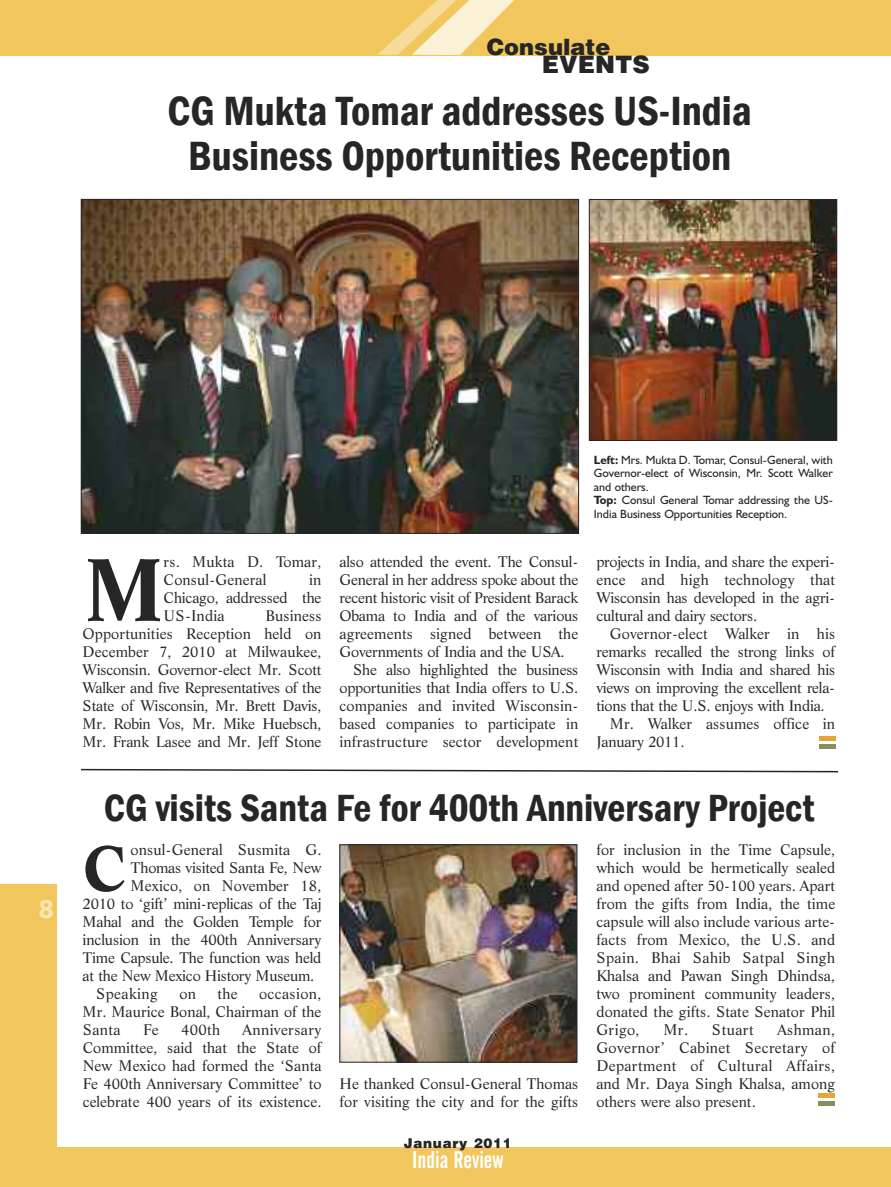
<style>
.page{position:relative;width:891px;height:1187px;background:#fff}
.page>*{position:absolute;margin:0;border:0;box-sizing:border-box;transform-origin:0 0}
.t1{font:700 86.55px "Life BT";color:#272627}
.t2{font:700 62.7px "Life BT";color:#272627}
.t3{font:600 condensed 42px/45px "Franklin Gothic";color:#272627;text-align:center}
.t4{font:600 condensed 39px "Franklin Gothic";color:#272627}
.t5{font:25.5px "Humanist 777 BT Black B";color:#f9e7ad}
.t6{font:24px "Alternate Gothic No 2 BT";color:#fff}
.t7{font:900 24px "Helvetica";color:#272627}
.t8{font:900 22.5px "Helvetica";color:#272627}
.t9{font:15px/18px "Life BT";letter-spacing:-.015em;color:#272627;text-align:justify}
.t10{font:15px/18px "Life BT";letter-spacing:.005em;color:#272627}
.t11{font:15px "Life BT";letter-spacing:.02em;color:#272627}
.t12{font:900 13.5px "Helvetica";letter-spacing:.055em;color:#272627}
.t13{font:12px/13.5px "Humanist 521 BT";color:#272627}
.s1{font-weight:700}
</style>
<div class="page">
<div style="left:0;top:0;width:891px;height:55px;background:#f0c65d"></div>
<div style="left:0;top:1147px;width:891px;height:40px;background:#f0c65d"></div>
<div style="left:0;top:884px;width:56px;height:303px;background:#f0c65d"></div>
<svg style="left:377px;top:0;width:137px;height:55px"></svg>
<img style="left:83px;top:201px;width:494px;height:331px">
<img style="left:342px;top:847px;width:233px;height:213px">
<div style="left:340px;top:845px;width:237px;height:217px;border:1px solid #272627"></div>
<img style="left:591px;top:201px;width:244px;height:238px">
<div style="left:589px;top:199px;width:248px;height:242px;border:1px solid #272627"></div>
<div style="left:818px;top:1093px;width:16px;height:5px;background:#e6a434"></div>
<div style="left:818px;top:1101px;width:16px;height:5px;background:#86905b"></div>
<div style="left:820px;top:736px;width:16px;height:5px;background:#e6a434"></div>
<div style="left:820px;top:744px;width:16px;height:5px;background:#86905b"></div>
<svg style="left:81px;top:768px;width:758px;height:5px"></svg>
<h3 class="t8" style="left:487px;top:34px;width:125px">Consulate</h3>
<h3 class="t7" style="left:542px;top:51px;width:109px">EVENTS</h3>
<h3 class="t3" style="left:168px;top:88px;width:586px">CG Mukta Tomar addresses US-India<br>Business Opportunities Reception</h3>
<h3 class="t5" style="left:39px;top:899px;width:17px">8</h3>
<h1 class="t1" style="left:83px;top:556px;width:84px">M</h1>
<p class="t10" style="left:164px;top:554px;width:159px">rs. Mukta D. Tomar,<br>Consul-General</p>
<p class="t9" style="left:164px;top:572px;width:159px;text-indent:146px">in Chicago, addressed the US-India</p>
<p class="t9" style="left:83px;top:608px;width:240px;text-indent:183px">Business Opportunities Reception held on December 7, 2010 at Milwaukee, Wisconsin. Governor-elect Mr. Scott Walker and five Representatives of the State of Wisconsin, Mr. Brett Davis, Mr. Robin Vos, Mr. Mike Huebsch, Mr. Frank Lasee and Mr. Jeff Stone</p>
<p class="t9" style="left:340px;top:554px;width:240px">also attended the event. The Consul-</p>
<p class="t9" style="left:340px;top:572px;width:240px">General in her address spoke about the</p>
<p class="t9" style="left:340px;top:590px;width:240px">recent historic visit of President Barack</p>
<p class="t9" style="left:340px;top:608px;width:240px">Obama to India and of the various</p>
<p class="t10" style="left:340px;top:626px;width:240px">agreements signed between the</p>
<p class="t9" style="left:340px;top:644px;width:227px">Governments of India and the USA.</p>
<p class="t9" style="left:353px;top:662px;width:227px">She also highlighted the business</p>
<p class="t9" style="left:340px;top:680px;width:240px">opportunities that India offers to U.S.</p>
<p class="t10" style="left:340px;top:698px;width:240px">companies and invited Wisconsin-</p>
<p class="t10" style="left:340px;top:716px;width:240px">based companies to participate in</p>
<p class="t10" style="left:340px;top:734px;width:240px">infrastructure sector development</p>
<p class="t13" style="left:594px;top:454px;width:240px"><span class="s1">Left:</span> Mrs. Mukta D. Tomar, Consul-General, with Governor-elect of Wisconsin, Mr. Scott Walker and others.<br><span class="s1">Top:</span> Consul General Tomar addressing the US-India Business Opportunities Reception.</p>
<p class="t9" style="left:596px;top:554px;width:240px">projects in India, and share the experi&shy;ence and high technology that Wisconsin has developed in the agri&shy;cultural and dairy sectors.</p>
<p class="t10" style="left:610px;top:626px;width:227px">Governor-elect Walker in his</p>
<p class="t9" style="left:596px;top:644px;width:240px">remarks recalled the strong links of</p>
<p class="t9" style="left:596px;top:662px;width:240px">Wisconsin with India and shared his</p>
<p class="t9" style="left:596px;top:680px;width:240px">views on improving the excellent rela-</p>
<p class="t9" style="left:596px;top:698px;width:230px">tions that the U.S. enjoys with India.</p>
<p class="t10" style="left:610px;top:716px;width:227px">Mr. Walker assumes office in</p>
<p class="t9" style="left:596px;top:734px;width:90px">January 2011.</p>
<h3 class="t4" style="left:104px;top:785px;width:712px">CG visits Santa Fe for 400th Anniversary Project</h3>
<h2 class="t2" style="left:83px;top:844px;width:46px">C</h2>
<p class="t10" style="left:131px;top:842px;width:192px">onsul-General Susmita G.</p>
<p class="t9" style="left:131px;top:860px;width:192px">Thomas visited Santa Fe, New</p>
<p class="t10" style="left:131px;top:878px;width:192px">Mexico, on November 18,</p>
<p class="t9" style="left:83px;top:896px;width:240px">2010 to ‘gift’ mini-replicas of the Taj</p>
<p class="t9" style="left:83px;top:914px;width:240px">Mahal and the Golden Temple for</p>
<p class="t9" style="left:83px;top:932px;width:240px">inclusion in the 400th Anniversary</p>
<p class="t9" style="left:83px;top:950px;width:240px">Time Capsule. The function was held</p>
<p class="t9" style="left:83px;top:968px;width:233px">at the New Mexico History Museum.</p>
<p class="t11" style="left:96px;top:988px;width:63px">Speaking</p>
<p class="t9" style="left:179px;top:986px;width:18px">on</p>
<p class="t9" style="left:217px;top:986px;width:22px">the</p>
<p class="t9" style="left:83px;top:986px;width:240px;text-indent:176px">occasion, Mr. Maurice Bonal, Chairman of the Santa</p>
<p class="t9" style="left:143px;top:1022px;width:17px">Fe</p>
<p class="t9" style="left:181px;top:1022px;width:41px">400th</p>
<p class="t9" style="left:83px;top:1022px;width:240px;text-indent:160px">Anniversary Committee, said that the State of New Mexico had formed the ‘Santa Fe 400th Anniversary Committee’ to celebrate 400 years of its existence.</p>
<p class="t9" style="left:340px;top:1076px;width:240px">He thanked Consul-General Thomas for visiting the city and for the gifts</p>
<p class="t12" style="left:404px;top:1135px;width:110px">January 2011</p>
<h3 class="t6" style="left:412px;top:1151px;width:93px">India Review</h3>
<p class="t9" style="left:596px;top:842px;width:240px">for inclusion in the Time Capsule, which would be hermetically sealed and opened after 50-100 years. Apart from the gifts from India, the time capsule will also include various arte&shy;facts from Mexico, the U.S. and Spain. Bhai Sahib Satpal Singh Khalsa and Pawan Singh Dhindsa, two prominent community leaders, donated the gifts. State Senator Phil Grigo,</p>
<p class="t9" style="left:596px;top:1022px;width:240px;text-indent:181px">Ashman, Governor’ Cabinet Secretary of Department of Cultural Affairs, and Mr. Daya Singh Khalsa, among others were also present.</p>
<p class="t11" style="left:664px;top:1024px;width:92px">Mr. Stuart</p>
</div>
